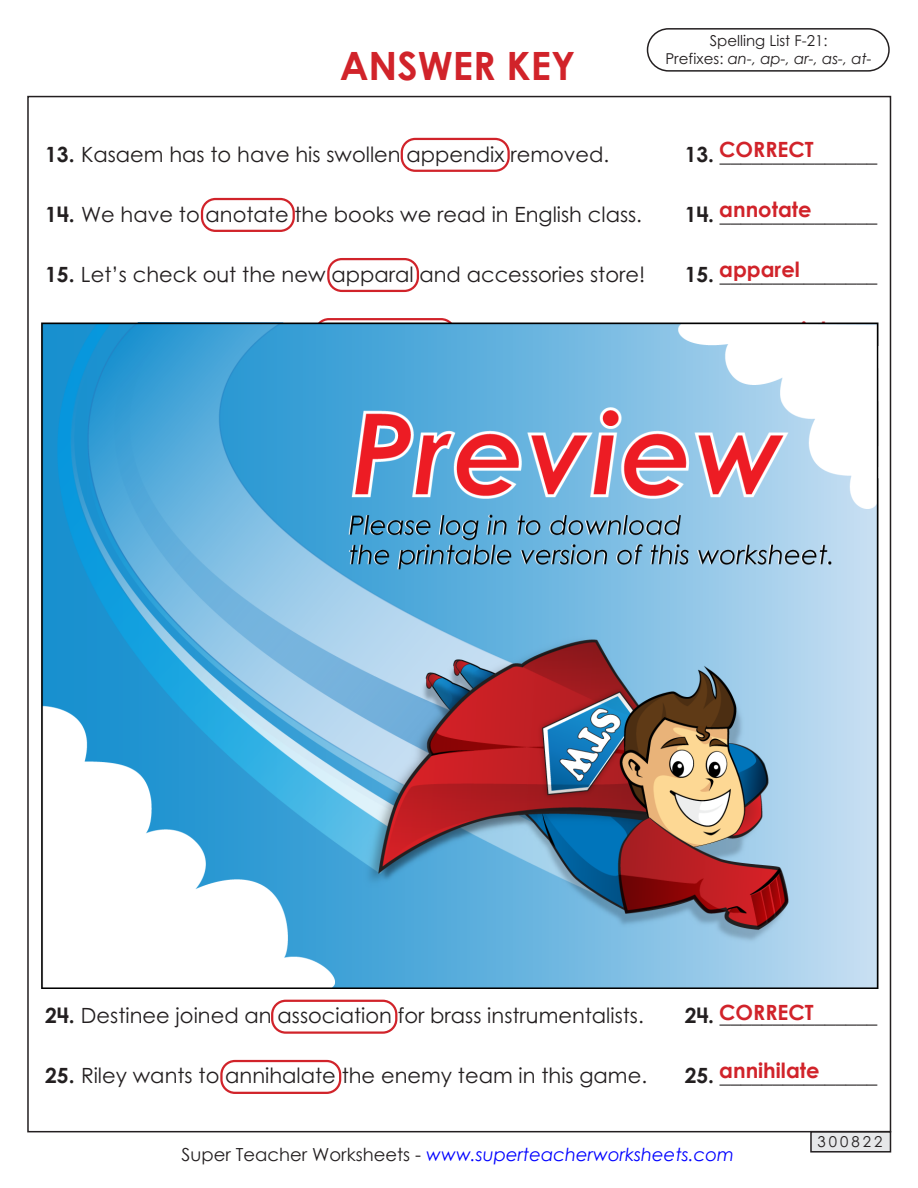
<style>
.page{position:relative;width:918px;height:1188px;background:#fff}
.page>*{position:absolute;margin:0;border:0;box-sizing:border-box;transform-origin:0 0}
.t1{font:700 39px "Century Gothic 2";color:#d1232a}
.t2{font:21px "Century STW4";color:#231f20}
.t3{font:700 21px "Century STW4";color:#d1232a}
.t4{font:italic 18px "Century Gothic 2";color:#00f}
.t5{font:15px/18px "Century STW4";color:#231f20;text-align:center}
.s1{font-style:italic}
.s2{font-weight:700}
.s3{font-style:normal;color:#231f20}
</style>
<div class="page">
<div style="left:811px;top:1132px;width:79px;height:20px;background:#e6e7e9"></div>
<div style="left:810px;top:1131px;width:81px;height:22px;border:2px solid #231f20"></div>
<div style="left:647px;top:28px;width:243px;height:44px;border:2px solid #231f20;border-radius:21px"></div>
<div style="left:327px;top:258px;width:92px;height:34px;border:2px solid #d1232a;border-radius:14px"></div>
<div style="left:201px;top:198px;width:94px;height:34px;border:2px solid #d1232a;border-radius:14px"></div>
<div style="left:401px;top:138px;width:109px;height:34px;border:2px solid #d1232a;border-radius:14px"></div>
<div style="left:314px;top:318px;width:142px;height:34px;border:2px solid #d1232a;border-radius:14px"></div>
<div style="left:220px;top:1060px;width:121px;height:34px;border:2px solid #d1232a;border-radius:14px"></div>
<div style="left:271px;top:1000px;width:126px;height:34px;border:2px solid #d1232a;border-radius:14px"></div>
<img style="left:41px;top:323px;width:837px;height:666px">
<p class="t1" style="left:340px;top:37px;width:237px">ANSWER KEY</p>
<p class="t5" style="left:665px;top:32px;width:208px">Spelling List F-21:<br>Prefixes: <span class="s1">an-, ap-, ar-, as-, at-</span></p>
<p class="t2" style="left:45px;top:140px;width:566px"><span class="s2">13.</span> Kasaem has to have his swollen appendix removed.</p>
<p class="t2" style="left:45px;top:200px;width:598px"><span class="s2">14.</span> We have to anotate the books we read in English class.</p>
<p class="t2" style="left:45px;top:260px;width:602px"><span class="s2">15.</span> Let’s check out the new apparal and accessories store!</p>
<p class="t3" style="left:719px;top:134px;width:96px">CORRECT</p>
<p class="t2" style="left:685px;top:140px;width:194px"><span class="s2">13.</span> _______________</p>
<p class="t3" style="left:719px;top:194px;width:94px">annotate</p>
<p class="t2" style="left:685px;top:200px;width:194px"><span class="s2">14.</span> _______________</p>
<p class="t3" style="left:719px;top:254px;width:82px">apparel</p>
<p class="t2" style="left:685px;top:260px;width:194px"><span class="s2">15.</span> _______________</p>
<p class="t2" style="left:45px;top:1001px;width:600px"><span class="s2">24.</span> Destinee joined an association for brass instrumentalists.</p>
<p class="t2" style="left:45px;top:1061px;width:603px"><span class="s2">25.</span> Riley wants to annihalate the enemy team in this game.</p>
<p class="t3" style="left:719px;top:996px;width:96px">CORRECT</p>
<p class="t2" style="left:685px;top:1001px;width:194px"><span class="s2">24.</span> _______________</p>
<p class="t3" style="left:719px;top:1055px;width:102px">annihilate</p>
<p class="t2" style="left:685px;top:1061px;width:194px"><span class="s2">25.</span> _______________</p>
<p class="t4" style="left:182px;top:1142px;width:554px"><span class="s3">Super Teacher Worksheets -</span> www.superteacherworksheets.com</p>
<p class="t5" style="left:818px;top:1133px;width:66px">300822</p>
</div>
